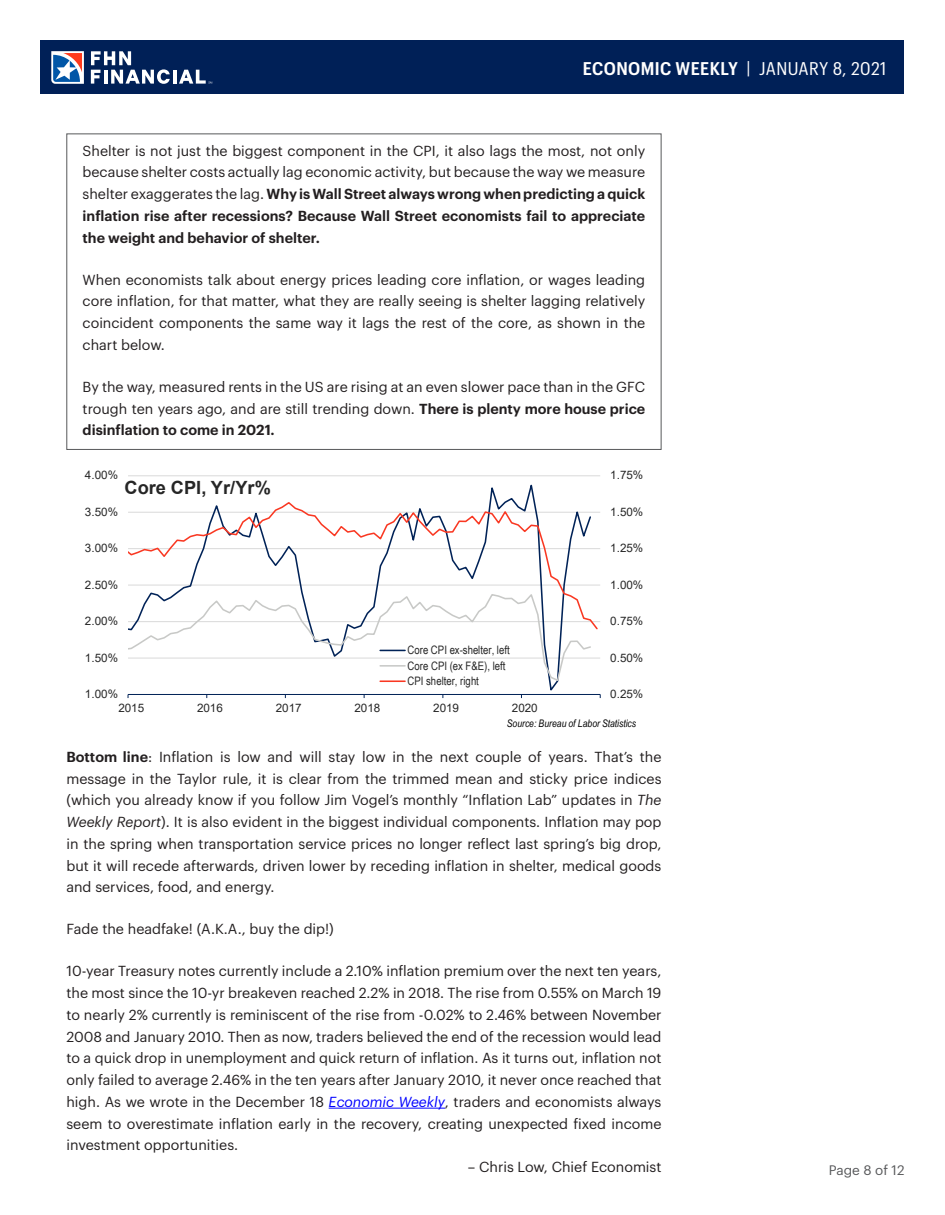
<style>
.page{position:relative;width:945px;height:1215px;background:#fff}
.page>*{position:absolute;margin:0;border:0;box-sizing:border-box;transform-origin:0 0}
.t1{font:700 18.15px "Arial";color:#262626}
.t2{font:600 18px "Graphik Compact";letter-spacing:.025em;color:#fff}
.t3{font:14.25px/21.8px "Graphik";color:#231f20;text-align:justify}
.t4{font:13.5px "Graphik";color:#57585a}
.t5{font:11.7px "Arial";letter-spacing:-.01em;color:#262626}
.t6{font:11.7px/15.5px "Arial Narrow";color:#262626}
.t7{font:italic 10.5px "Arial Narrow";letter-spacing:.005em;color:#000}
.s1{font-weight:400}
.s2{font-weight:600}
.s3{font-style:italic}
.s4{font-style:italic;color:#00f}
</style>
<div class="page">
<div style="left:40px;top:40px;width:864px;height:54px;background:#002057"></div>
<hr style="left:173px;top:70px;width:4px;height:14px;background:#fff">
<svg style="left:91px;top:51px;width:79px;height:33px"></svg>
<svg style="left:179px;top:70px;width:33px;height:14px"></svg>
<svg style="left:51px;top:51px;width:33px;height:33px"></svg>
<hr style="left:128px;top:658px;width:472px;height:1px;background:#d9d9d9">
<hr style="left:128px;top:621px;width:472px;height:1px;background:#d9d9d9">
<hr style="left:128px;top:585px;width:472px;height:1px;background:#d9d9d9">
<hr style="left:128px;top:548px;width:472px;height:1px;background:#d9d9d9">
<hr style="left:128px;top:512px;width:472px;height:1px;background:#d9d9d9">
<hr style="left:128px;top:475px;width:472px;height:1px;background:#d9d9d9">
<hr style="left:128px;top:694px;width:472px;height:1px;background:#002257">
<svg style="left:128px;top:476px;width:471px;height:215px"></svg>
<svg style="left:380px;top:650px;width:25px;height:1px"></svg>
<hr style="left:380px;top:665px;width:25px;height:2px;background:#c8c9c7">
<hr style="left:380px;top:680px;width:25px;height:2px;background:#f93822">
<hr style="left:329px;top:1108px;width:116px;height:1px;background:#00f">
<p class="t2" style="left:583px;top:55px;width:305px">ECONOMIC WEEKLY <span class="s1">| JANUARY 8, 2021</span></p>
<p class="t3" style="left:83px;top:138px;width:564px">Shelter is not just the biggest component in the CPI, it also lags the most, not only because shelter costs actually lag economic activity, but because the way we measure shelter exaggerates the lag. <span class="s2">Why is Wall Street always wrong when predicting a quick inflation rise after recessions? Because Wall Street economists fail to appreciate the weight and behavior of shelter.</span></p>
<p class="t3" style="left:83px;top:267px;width:564px">When economists talk about energy prices leading core inflation, or wages leading core inflation, for that matter, what they are really seeing is shelter lagging relatively coincident components the same way it lags the rest of the core, as shown in the chart below.</p>
<p class="t3" style="left:83px;top:375px;width:564px">By the way, measured rents in the US are rising at an even slower pace than in the GFC trough ten years ago, and are still trending down. <span class="s2">There is plenty more house price disinflation to come in 2021.</span></p>
<p class="t5" style="left:85px;top:467px;width:35px">4.00%</p>
<p class="t1" style="left:125px;top:475px;width:148px">Core CPI, Yr/Yr%</p>
<p class="t5" style="left:610px;top:467px;width:35px">1.75%</p>
<p class="t5" style="left:85px;top:504px;width:35px">3.50%</p>
<p class="t5" style="left:610px;top:504px;width:35px">1.50%</p>
<p class="t5" style="left:85px;top:540px;width:35px">3.00%</p>
<p class="t5" style="left:610px;top:540px;width:35px">1.25%</p>
<p class="t5" style="left:85px;top:577px;width:35px">2.50%</p>
<p class="t5" style="left:610px;top:577px;width:35px">1.00%</p>
<p class="t5" style="left:85px;top:613px;width:35px">2.00%</p>
<p class="t5" style="left:610px;top:613px;width:35px">0.75%</p>
<p class="t6" style="left:408px;top:642px;width:104px">Core CPI ex-shelter, left<br>Core CPI (ex F&amp;E), left<br>CPI shelter, right</p>
<p class="t7" style="left:507px;top:716px;width:131px">Source: Bureau of Labor Statistics</p>
<p class="t3" style="left:66px;top:745px;width:597px"><span class="s2">Bottom line</span>: Inflation is low and will stay low in the next couple of years. That’s the message in the Taylor rule, it is clear from the trimmed mean and sticky price indices (which you already know if you follow Jim Vogel’s monthly “Inflation Lab” updates in <span class="s3">The Weekly Report</span>). It is also evident in the biggest individual components. Inflation may pop in the spring when transportation service prices no longer reflect last spring’s big drop, but it will recede afterwards, driven lower by receding inflation in shelter, medical goods and services, food, and energy.</p>
<p class="t3" style="left:66px;top:917px;width:269px">Fade the headfake! (A.K.A., buy the dip!)</p>
<p class="t3" style="left:66px;top:959px;width:597px">10-year Treasury notes currently include a 2.10% inflation premium over the next ten years, the most since the 10-yr breakeven reached 2.2% in 2018. The rise from 0.55% on March 19 to nearly 2% currently is reminiscent of the rise from -0.02% to 2.46% between November 2008 and January 2010. Then as now, traders believed the end of the recession would lead to a quick drop in unemployment and quick return of inflation. As it turns out, inflation not only failed to average 2.46% in the ten years after January 2010, it never once reached that high. As we wrote in the December 18 <span class="s4">Economic Weekly</span>, traders and economists always seem to overestimate inflation early in the recovery, creating unexpected fixed income investment opportunities.</p>
<p class="t3" style="left:468px;top:1155px;width:195px">– Chris Low, Chief Economist</p>
<p class="t5" style="left:85px;top:650px;width:35px">1.50%</p>
<p class="t5" style="left:610px;top:650px;width:35px">0.50%</p>
<p class="t5" style="left:85px;top:686px;width:35px">1.00%</p>
<p class="t5" style="left:610px;top:686px;width:35px">0.25%</p>
<p class="t5" style="left:118px;top:700px;width:27px">2015</p>
<p class="t5" style="left:197px;top:700px;width:27px">2016</p>
<p class="t5" style="left:276px;top:700px;width:27px">2017</p>
<p class="t5" style="left:354px;top:700px;width:27px">2018</p>
<p class="t5" style="left:433px;top:700px;width:27px">2019</p>
<p class="t5" style="left:512px;top:700px;width:27px">2020</p>
<p class="t4" style="left:829px;top:1159px;width:77px">Page 8 of 12</p>
</div>
